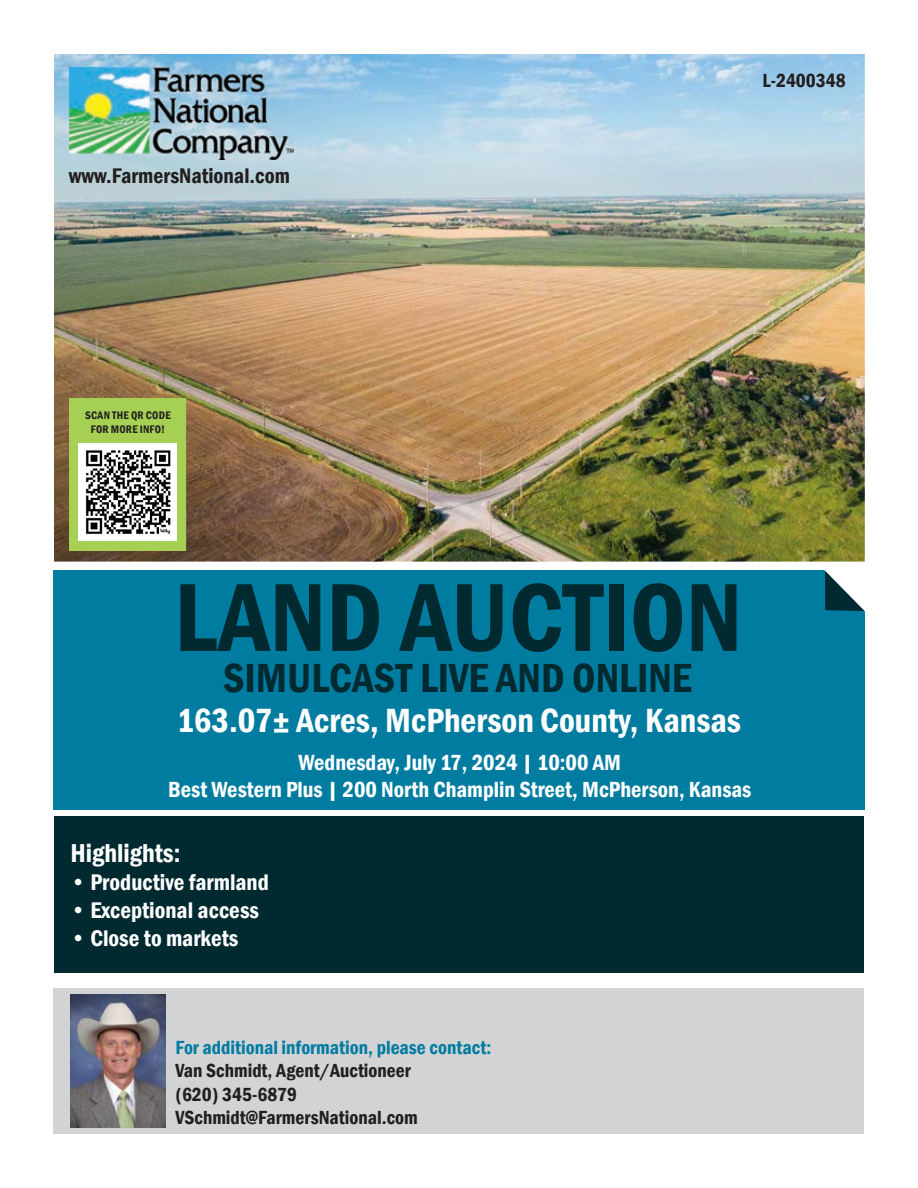
<style>
.page{position:relative;width:918px;height:1188px;background:#fff}
.page>*{position:absolute;margin:0;border:0;box-sizing:border-box;transform-origin:0 0}
.t1{font:600 condensed 100.05px "Franklin Gothic";color:#002930}
.t2{font:600 condensed 41.7px "Franklin Gothic";color:#002930}
.t3{font:600 condensed 34.5px "Franklin Gothic";color:#fff}
.t4{font:600 condensed 26.55px "Franklin Gothic";color:#fff}
.t5{font:600 condensed 23.25px "Franklin Gothic";color:#fff}
.t6{font:600 condensed 22.5px/27px "Franklin Gothic";color:#fff;text-align:center}
.t7{font:600 condensed 21.75px "Franklin Gothic";color:#231f20}
.t8{font:600 condensed 19.5px/23.4px "Franklin Gothic";color:#231f20}
.t9{font:600 condensed 19.5px "Franklin Gothic";color:#007ca0}
.t10{font:600 condensed 11.25px/13.5px "Franklin Gothic";letter-spacing:.02em;color:#231f20;text-align:center}
</style>
<div class="page">
<div style="left:54px;top:816px;width:810px;height:157px;background:#002930"></div>
<div style="left:54px;top:571px;width:811px;height:239px;background:#007ca0"></div>
<svg style="left:823px;top:570px;width:42px;height:42px;background:#79969c"></svg>
<img style="left:54px;top:54px;width:811px;height:508px">
<img style="left:70px;top:68px;width:223px;height:91px">
<div style="left:69px;top:398px;width:117px;height:152px;background:#a6d054"></div>
<img style="left:78px;top:540px;width:99px;height:1px">
<img style="left:78px;top:443px;width:99px;height:97px">
<div style="left:54px;top:988px;width:810px;height:146px;background:#d2d3d5"></div>
<img style="left:71px;top:995px;width:94px;height:133px">
<p class="t7" style="left:69px;top:161px;width:223px">www.FarmersNational.com</p>
<p class="t8" style="left:763px;top:68px;width:85px">L-2400348</p>
<p class="t10" style="left:85px;top:408px;width:87px">SCAN THE QR CODE<br>FOR MORE INFO!</p>
<h1 class="t1" style="left:174px;top:551px;width:570px">LAND AUCTION</h1>
<h2 class="t2" style="left:223px;top:650px;width:470px">SIMULCAST LIVE AND ONLINE</h2>
<h3 class="t3" style="left:177px;top:697px;width:566px">163.07± Acres, McPherson County, Kansas</h3>
<p class="t6" style="left:168px;top:749px;width:585px">Wednesday, July 17, 2024 | 10:00 AM<br>Best Western Plus | 200 North Champlin Street, McPherson, Kansas</p>
<p class="t4" style="left:71px;top:836px;width:111px">Highlights:</p>
<p class="t5" style="left:71px;top:867px;width:200px">• Productive farmland</p>
<p class="t5" style="left:71px;top:895px;width:190px">• Exceptional access</p>
<p class="t5" style="left:71px;top:923px;width:169px">• Close to markets</p>
<p class="t9" style="left:175px;top:1035px;width:318px">For additional information, please contact:</p>
<p class="t8" style="left:175px;top:1059px;width:244px">Van Schmidt, Agent/Auctioneer (620) 345-6879<br>VSchmidt@FarmersNational.com</p>
</div>
